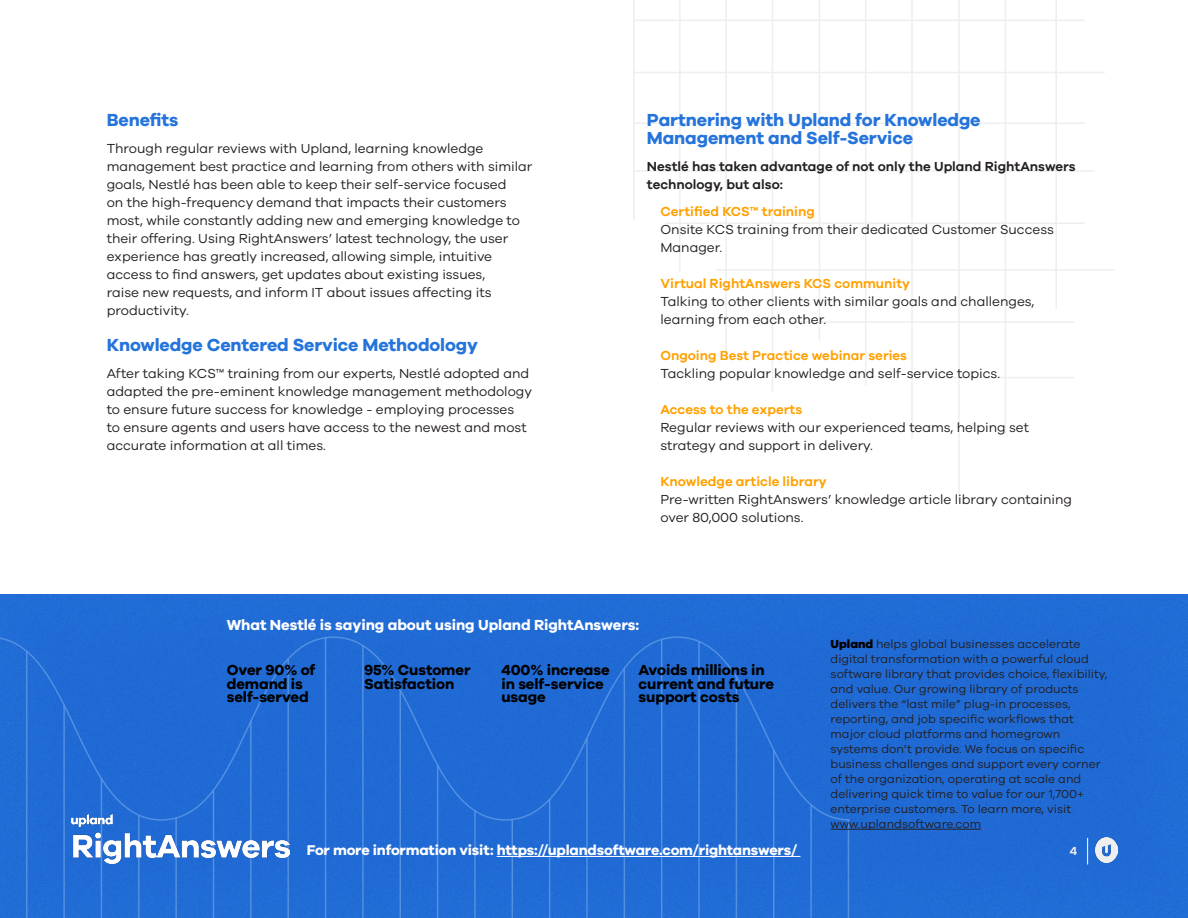
<style>
.page{position:relative;width:1188px;height:918px;background:#fff}
.page>*{position:absolute;margin:0;border:0;box-sizing:border-box;transform-origin:0 0}
.P_-_Paragraph{font:700 18px/18px "Galano Grotesque";letter-spacing:-.005em;color:#2574db}
.H2_-_Subheads{font:700 18px "Galano Grotesque";letter-spacing:-.005em;color:#2574db}
.Result_Descriptor{font:700 15px/13.5px "Galano Grotesque";letter-spacing:-.005em;color:#000}
.Result_Descriptor-2{font:700 15px "Galano Grotesque";letter-spacing:-.005em;color:#fff}
.Result{font:700 15px/13.5px "Galano Grotesque";letter-spacing:-.005em;color:#000}
.CTA-Bold{font:700 14.55px "Galano Grotesque";letter-spacing:-.01em;color:#fff}
.P_-_Paragraph-2{font:13.5px/18px "Galano Grotesque";color:#241f20}
.P_-_Paragraph-3{font:600 13.5px "Galano Grotesque";color:#ffa100}
.P_-_Paragraph-4{font:600 13.5px/18px "Galano Grotesque";color:#241f20}
.Caption_-_P{font:12px/15px "Galano Grotesque";color:#241f20}
.Result_Descriptor-3{font:600 12px "Galano Grotesque";color:#efefef}
.s1{font-weight:600;color:#ffa100}
.s2{font-weight:800;color:#000}
.s3{color:#4f5cd6}
</style>
<div class="page">
<div style="left:0;top:592px;width:1188px;height:326px;background:#206bd5"></div>
<hr style="left:633px;top:0;width:2px;height:220px;background:#efefef">
<hr style="left:634px;top:0;width:451px;height:1px;background:#efefef">
<hr style="left:634px;top:20px;width:451px;height:1px;background:#efefef">
<hr style="left:634px;top:170px;width:461px;height:2px;background:#efefef">
<hr style="left:666px;top:222px;width:419px;height:2px;background:#efefef">
<hr style="left:716px;top:269px;width:399px;height:2px;background:#efefef">
<hr style="left:772px;top:321px;width:303px;height:2px;background:#efefef">
<hr style="left:930px;top:377px;width:145px;height:1px;background:#efefef">
<hr style="left:634px;top:72px;width:471px;height:1px;background:#efefef">
<hr style="left:634px;top:122px;width:451px;height:2px;background:#efefef">
<hr style="left:679px;top:0;width:2px;height:271px;background:#efefef">
<hr style="left:725px;top:0;width:2px;height:359px;background:#efefef">
<hr style="left:772px;top:0;width:1px;height:392px;background:#efefef">
<hr style="left:819px;top:0;width:1px;height:340px;background:#efefef">
<hr style="left:865px;top:0;width:1px;height:386px;background:#efefef">
<hr style="left:911px;top:0;width:2px;height:439px;background:#efefef">
<hr style="left:958px;top:0;width:2px;height:502px;background:#efefef">
<hr style="left:1005px;top:0;width:1px;height:434px;background:#efefef">
<hr style="left:1055px;top:0;width:2px;height:310px;background:#efefef">
<svg style="left:0;top:636px;width:851px;height:282px"></svg>
<img style="left:1096px;top:838px;width:22px;height:25px">
<hr style="left:1085px;top:835px;width:4px;height:30px;background:#d19ce8;opacity:.2">
<hr style="left:831px;top:829px;width:150px;height:1px;background:#241f20">
<hr style="left:497px;top:856px;width:303px;height:1px;background:#fff">
<img style="left:71px;top:814px;width:218px;height:49px">
<p class="H2_-_Subheads" style="left:107px;top:109px;width:73px">Benefits</p>
<p class="P_-_Paragraph-2" style="left:107px;top:139px;width:427px">Through regular reviews with Upland, learning knowledge management best practice and learning from others with similar goals, Nestlé has been able to keep their self-service focused<br>on the high-frequency demand that impacts their customers most, while constantly adding new and emerging knowledge to their offering. Using RightAnswers’ latest technology, the user experience has greatly increased, allowing simple, intuitive access to find answers, get updates about existing issues,<br>raise new requests, and inform IT about issues affecting its productivity.</p>
<p class="P_-_Paragraph" style="left:107px;top:335px;width:373px">Knowledge Centered Service Methodology</p>
<p class="P_-_Paragraph-2" style="left:107px;top:364px;width:427px">After taking KCS™ training from our experts, Nestlé adopted and adapted the pre-eminent knowledge management methodology to ensure future success for knowledge - employing processes<br>to ensure agents and users have access to the newest and most accurate information at all times.</p>
<p class="P_-_Paragraph" style="left:647px;top:110px;width:335px">Partnering with Upland for Knowledge<br>Management and Self-Service</p>
<p class="P_-_Paragraph-4" style="left:647px;top:157px;width:430px">Nestlé has taken advantage of not only the Upland RightAnswers technology, but also:</p>
<p class="P_-_Paragraph-2" style="left:660px;top:202px;width:395px"><span class="s1">Certified KCS™ training<br></span>Onsite KCS training from their dedicated Customer Success<br>Manager.</p>
<p class="P_-_Paragraph-3" style="left:660px;top:275px;width:251px">Virtual RightAnswers KCS community</p>
<p class="P_-_Paragraph-2" style="left:660px;top:292px;width:375px">Talking to other clients with similar goals and challenges, learning from each other.</p>
<p class="P_-_Paragraph-3" style="left:660px;top:347px;width:248px">Ongoing Best Practice webinar series</p>
<p class="P_-_Paragraph-2" style="left:660px;top:364px;width:341px">Tackling popular knowledge and self-service topics.</p>
<p class="P_-_Paragraph-3" style="left:660px;top:401px;width:143px">Access to the experts</p>
<p class="P_-_Paragraph-2" style="left:660px;top:418px;width:370px">Regular reviews with our experienced teams, helping set strategy and support in delivery.</p>
<p class="P_-_Paragraph-3" style="left:660px;top:473px;width:168px">Knowledge article library</p>
<p class="P_-_Paragraph-2" style="left:660px;top:490px;width:413px">Pre-written RightAnswers’ knowledge article library containing over 80,000 solutions.</p>
<p class="Result_Descriptor-2" style="left:227px;top:616px;width:414px">What Nestlé is saying about using Upland RightAnswers:</p>
<p class="Result" style="left:639px;top:663px;width:137px">Avoids millions in current and future support costs</p>
<p class="Result_Descriptor" style="left:227px;top:663px;width:90px">Over 90% of demand is self-served</p>
<p class="Result_Descriptor" style="left:501px;top:663px;width:110px">400% increase in self-service usage</p>
<p class="Result_Descriptor" style="left:364px;top:663px;width:108px">95% Customer<br>Satisfaction</p>
<p class="CTA-Bold" style="left:307px;top:841px;width:492px">For more information visit: https://uplandsoftware.com/rightanswers/</p>
<p class="Caption_-_P" style="left:831px;top:636px;width:278px"><span class="s2">Upland</span> helps global businesses accelerate digital transformation with a powerful cloud software library that provides choice, flexibility, and value. Our growing library of products delivers the “last mile” plug-in processes, reporting, and job specific workflows that major cloud platforms and homegrown systems don’t provide. We focus on specific business challenges and support every corner of the organization, operating at scale and delivering quick time to value for our 1,700+ enterprise customers. To learn more, visit www.uplandsoftware.com<span class="s3">.</span></p>
<p class="Result_Descriptor-3" style="left:1070px;top:844px;width:9px">4</p>
</div>
